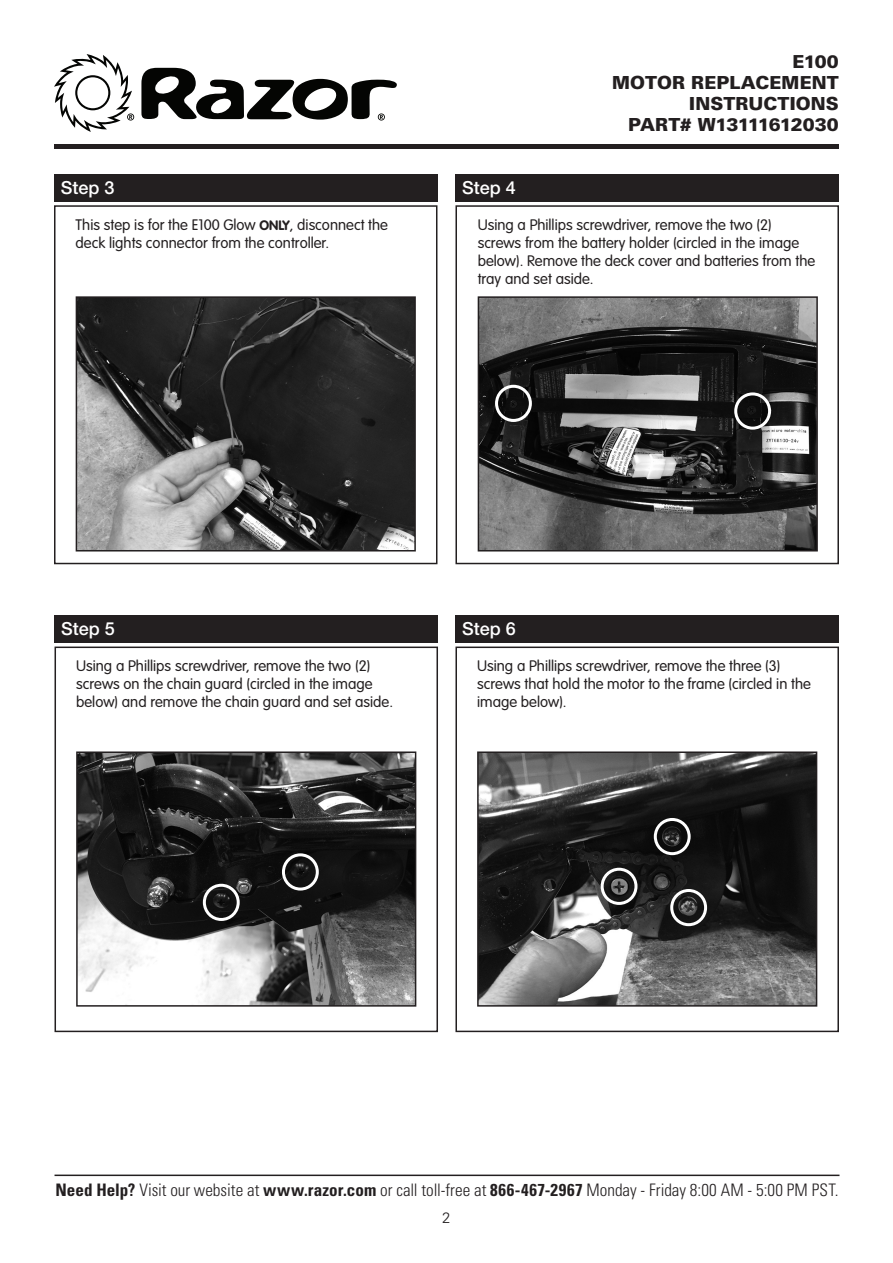
<style>
.page{position:relative;width:893px;height:1263px;background:#fff}
.page>*{position:absolute;margin:0;border:0;box-sizing:border-box;transform-origin:0 0}
.t1{font:900 18px/21px "Univers LT Std";letter-spacing:.005em;color:#231f20;text-align:right}
.t2{font:500 18px "Helvetica Neue LT Std";color:#fff}
.t3{font:300 condensed 17.25px "Univers LT Std";color:#231f20}
.t4{font:300 15px/18px "VAG Rounded Std";color:#231f20}
.t5{font:300 15px "Univers LT Std";color:#231f20}
.s1{font-weight:700;font-size:13.5px}
.s2{font-weight:700}
</style>
<div class="page">
<hr style="left:55px;top:1174px;width:784px;height:2px;background:#231f20">
<svg style="left:54px;top:54px;width:80px;height:77px"></svg>
<svg style="left:141px;top:68px;width:256px;height:53px"></svg>
<div style="left:54px;top:144px;width:785px;height:5px;background:#231f20"></div>
<img style="left:480px;top:754px;width:334px;height:250px">
<div style="left:477px;top:751px;width:340px;height:256px;border:2px solid #231f20"></div>
<div style="left:455px;top:615px;width:384px;height:27px;background:#231f20"></div>
<div style="left:455px;top:646px;width:384px;height:386px;border:2px solid #231f20"></div>
<img style="left:79px;top:754px;width:334px;height:250px">
<div style="left:76px;top:751px;width:340px;height:256px;border:2px solid #231f20"></div>
<img style="left:481px;top:299px;width:334px;height:249px">
<div style="left:478px;top:296px;width:340px;height:255px;border:2px solid #231f20"></div>
<div style="left:55px;top:615px;width:383px;height:27px;background:#231f20"></div>
<div style="left:455px;top:174px;width:384px;height:27px;background:#231f20"></div>
<div style="left:54px;top:174px;width:383px;height:27px;background:#231f20"></div>
<div style="left:55px;top:646px;width:383px;height:386px;border:2px solid #231f20"></div>
<div style="left:455px;top:205px;width:384px;height:359px;border:2px solid #231f20"></div>
<div style="left:495px;top:385px;width:37px;height:37px;border:3px solid #fff;border-radius:50%"></div>
<div style="left:734px;top:392px;width:37px;height:38px;border:3px solid #fff;border-radius:50%"></div>
<div style="left:203px;top:884px;width:37px;height:37px;border:3px solid #fff;border-radius:50%"></div>
<div style="left:282px;top:853px;width:37px;height:37px;border:3px solid #fff;border-radius:50%"></div>
<div style="left:601px;top:868px;width:36px;height:37px;border:3px solid #fff;border-radius:50%"></div>
<div style="left:654px;top:818px;width:37px;height:37px;border:3px solid #fff;border-radius:50%"></div>
<div style="left:670px;top:889px;width:37px;height:37px;border:3px solid #fff;border-radius:50%"></div>
<img style="left:79px;top:299px;width:334px;height:249px">
<div style="left:76px;top:296px;width:340px;height:255px;border:2px solid #231f20"></div>
<div style="left:54px;top:205px;width:383px;height:359px;border:2px solid #231f20"></div>
<h3 class="t2" style="left:61px;top:177px;width:55px">Step 3</h3>
<p class="t4" style="left:76px;top:216px;width:314px">This step is for the E100 Glow <span class="s1">ONLY</span>, disconnect the deck lights connector from the controller.</p>
<p class="t1" style="left:612px;top:51px;width:228px">E100<br>MOTOR REPLACEMENT<br>INSTRUCTIONS<br>PART# W13111612030</p>
<h3 class="t2" style="left:462px;top:177px;width:55px">Step 4</h3>
<p class="t4" style="left:478px;top:216px;width:339px">Using a Phillips screwdriver, remove the two (2) screws from the battery holder (circled in the image below). Remove the deck cover and batteries from the tray and set aside.</p>
<h3 class="t2" style="left:61px;top:618px;width:55px">Step 5</h3>
<p class="t4" style="left:76px;top:657px;width:318px">Using a Phillips screwdriver, remove the two (2) screws on the chain guard (circled in the image below) and remove the chain guard and set aside.</p>
<h3 class="t2" style="left:462px;top:618px;width:55px">Step 6</h3>
<p class="t4" style="left:477px;top:657px;width:335px">Using a Phillips screwdriver, remove the three (3) screws that hold the motor to the frame (circled in the image below).</p>
<p class="t3" style="left:55px;top:1179px;width:785px"><span class="s2">Need Help?</span> Visit our website at <span class="s2">www.razor.com</span> or call toll-free at <span class="s2">866-467-2967</span> Monday - Friday 8:00 AM - 5:00 PM PST.</p>
<p class="t5" style="left:442px;top:1208px;width:10px">2</p>
</div>
